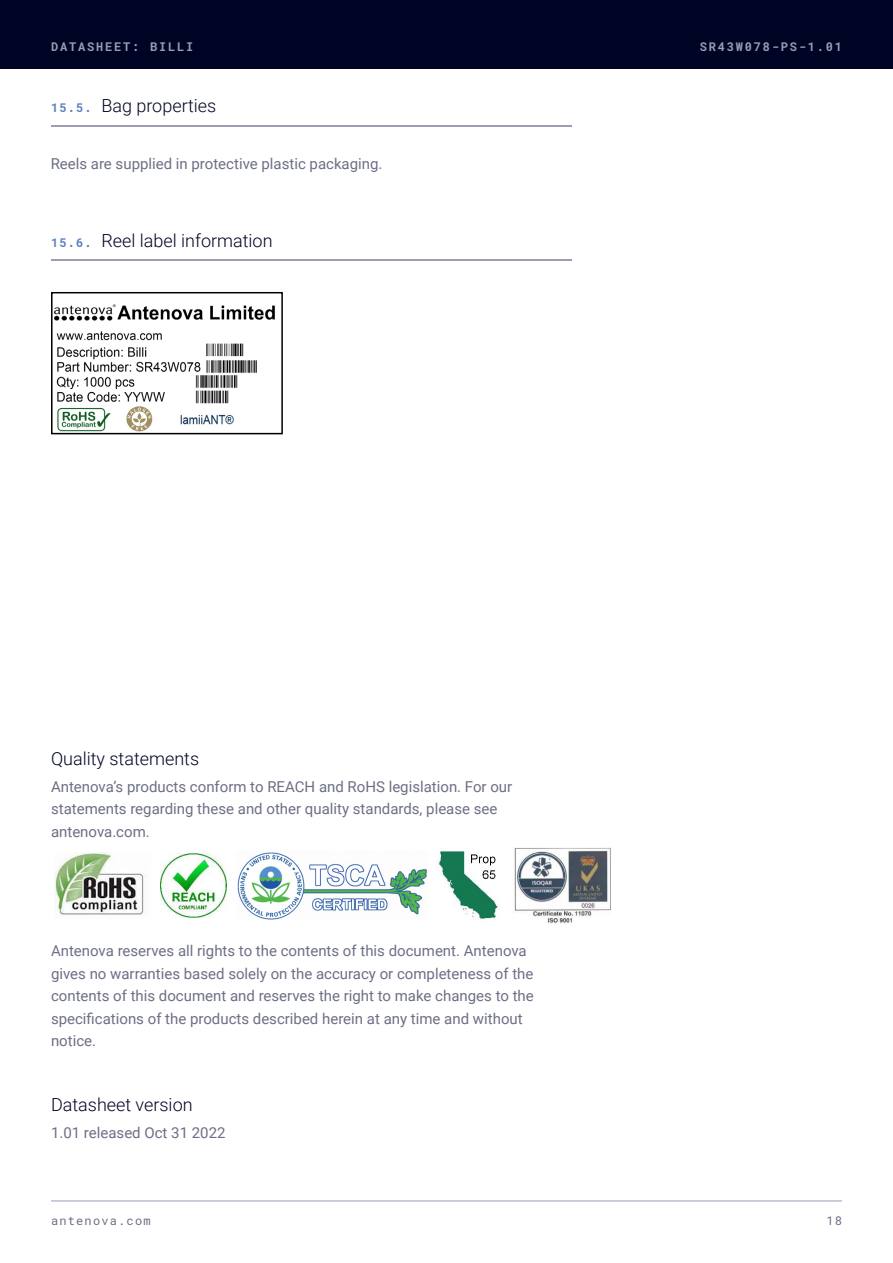
<style>
.page{position:relative;width:893px;height:1263px;background:#fff}
.page>*{position:absolute;margin:0;border:0;box-sizing:border-box;transform-origin:0 0}
.t1{font:300 18px "Roboto";color:#000424}
.body{font:15px/22.5px "Roboto";color:#6c6f85}
.t2{font:700 12px "Roboto Mono";letter-spacing:.15em;color:#9a9db4}
.t3{font:12px "Roboto Mono";letter-spacing:.1em;color:#6d6f83}
.s1{font-family:"Roboto Mono";font-weight:700;font-size:12px;color:#5c80c1}
</style>
<div class="page">
<div style="left:0;top:0;width:893px;height:68px;background:#000424"></div>
<hr style="left:51px;top:1201px;width:791px;height:1px;background:#9a9db4">
<hr style="left:51px;top:125px;width:520px;height:1px;background:#9a9db4">
<hr style="left:51px;top:260px;width:520px;height:1px;background:#9a9db4">
<img style="left:54px;top:304px;width:221px;height:127px">
<div style="left:51px;top:292px;width:232px;height:142px;border:2px solid #000"></div>
<img style="left:161px;top:854px;width:66px;height:63px">
<img style="left:54px;top:852px;width:91px;height:63px">
<img style="left:514px;top:848px;width:97px;height:75px">
<img style="left:438px;top:848px;width:61px;height:72px">
<img style="left:237px;top:852px;width:190px;height:68px">
<p class="t2" style="left:51px;top:38px;width:144px">DATASHEET: BILLI</p>
<p class="t2" style="left:700px;top:38px;width:144px">SR43W078-PS-1.01</p>
<p class="t1" style="left:51px;top:93px;width:167px"><span class="s1">15.5.</span> Bag properties</p>
<p class="body" style="left:51px;top:152px;width:333px">Reels are supplied in protective plastic packaging.</p>
<p class="t1" style="left:51px;top:228px;width:223px"><span class="s1">15.6.</span> Reel label information</p>
<p class="t1" style="left:51px;top:746px;width:150px">Quality statements</p>
<p class="body" style="left:51px;top:775px;width:463px">Antenova’s products conform to REACH and RoHS legislation. For our statements regarding these and other quality standards, please see antenova.com.</p>
<p class="body" style="left:51px;top:939px;width:484px">Antenova reserves all rights to the contents of this document. Antenova gives no warranties based solely on the accuracy or completeness of the contents of this document and reserves the right to make changes to the specifications of the products described herein at any time and without notice.</p>
<p class="t1" style="left:51px;top:1092px;width:143px">Datasheet version</p>
<p class="body" style="left:51px;top:1120px;width:176px">1.01 released Oct 31 2022</p>
<p class="t3" style="left:51px;top:1212px;width:101px">antenova.com</p>
<p class="t3" style="left:826px;top:1212px;width:17px">18</p>
</div>
